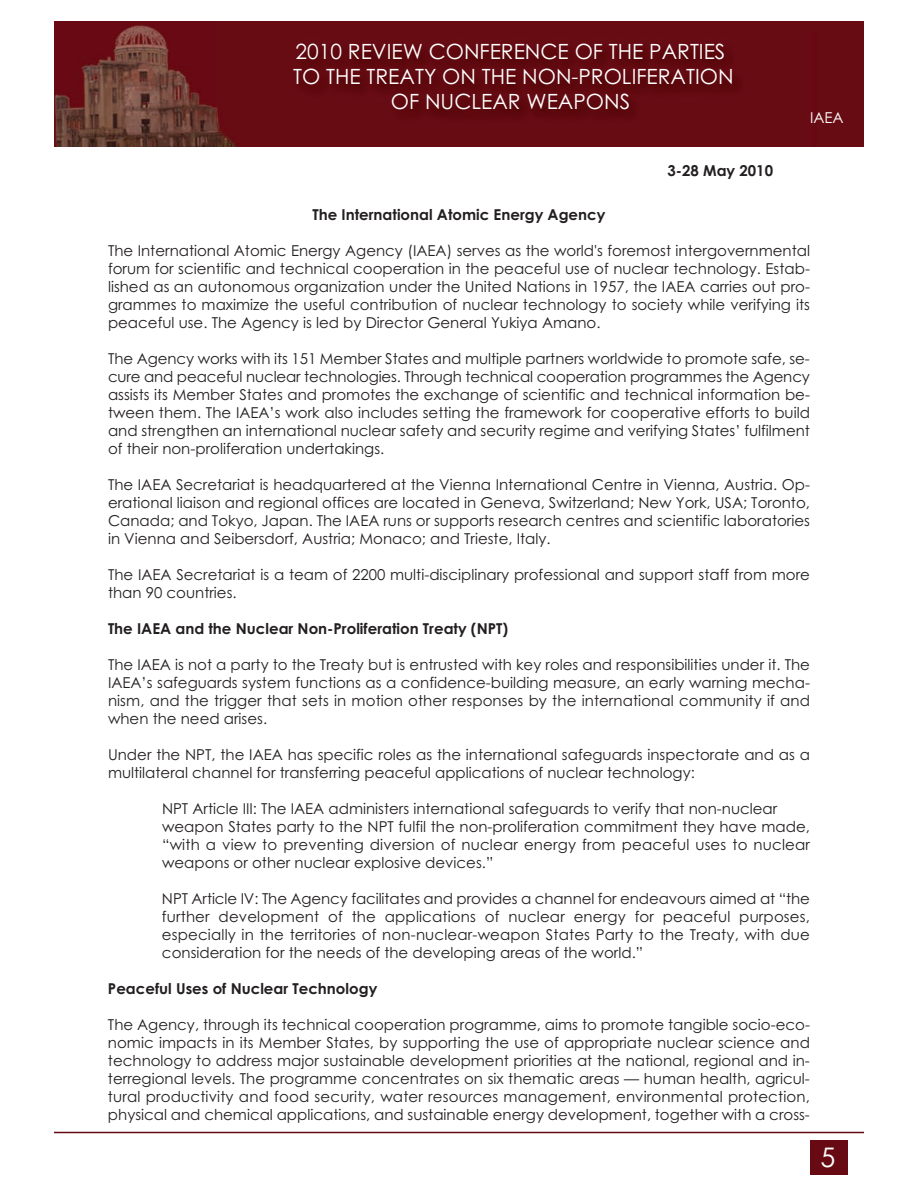
<style>
.page{position:relative;width:918px;height:1188px;background:#fff}
.page>*{position:absolute;margin:0;border:0;box-sizing:border-box;transform-origin:0 0}
.t1{font:27px "Century Gothic";color:#fff}
.t2{font:21px/25.2px "Century Gothic";color:#fff;text-align:center}
.t3{font:15px/18px "Century Gothic";color:#231f20;text-align:justify}
.t4{font:700 15px "Century Gothic";color:#231f20}
.t5{font:15px "Century Gothic";color:#fff}
</style>
<div class="page">
<img style="left:55px;top:21px;width:809px;height:125px">
<hr style="left:54px;top:1132px;width:810px;height:1px;background:#670a13">
<img style="left:218px;top:33px;width:598px;height:114px">
<div style="left:810px;top:1140px;width:37px;height:34px;background:#670a13"></div>
<h2 class="t2" style="left:293px;top:39px;width:442px">2010 REVIEW CONFERENCE OF THE PARTIES<br>TO THE TREATY ON THE NON-PROLIFERATION<br>OF NUCLEAR WEAPONS</h2>
<p class="t4" style="left:668px;top:162px;width:107px">3-28 May 2010</p>
<p class="t5" style="left:810px;top:109px;width:35px">IAEA</p>
<p class="t4" style="left:312px;top:206px;width:295px">The International Atomic Energy Agency</p>
<p class="t3" style="left:108px;top:242px;width:704px">The International Atomic Energy Agency (IAEA) serves as the world's foremost intergovernmental forum for scientific and technical cooperation in the peaceful use of nuclear technology. Estab&shy;lished as an autonomous organization under the United Nations in 1957, the IAEA carries out pro&shy;grammes to maximize the useful contribution of nuclear technology to society while verifying its peaceful use. The Agency is led by Director General Yukiya Amano.</p>
<p class="t3" style="left:108px;top:350px;width:704px">The Agency works with its 151 Member States and multiple partners worldwide to promote safe, se&shy;cure and peaceful nuclear technologies. Through technical cooperation programmes the Agency assists its Member States and promotes the exchange of scientific and technical information be&shy;tween them. The IAEA’s work also includes setting the framework for cooperative efforts to build and strengthen an international nuclear safety and security regime and verifying States’ fulfilment of their non-proliferation undertakings.</p>
<p class="t3" style="left:108px;top:476px;width:704px">The IAEA Secretariat is headquartered at the Vienna International Centre in Vienna, Austria. Op&shy;erational liaison and regional offices are located in Geneva, Switzerland; New York, USA; Toronto, Canada; and Tokyo, Japan. The IAEA runs or supports research centres and scientific laboratories in Vienna and Seibersdorf, Austria; Monaco; and Trieste, Italy.</p>
<p class="t3" style="left:108px;top:566px;width:703px">The IAEA Secretariat is a team of 2200 multi-disciplinary professional and support staff from more than 90 countries.</p>
<p class="t4" style="left:108px;top:620px;width:402px">The IAEA and the Nuclear Non-Proliferation Treaty (NPT)</p>
<p class="t3" style="left:108px;top:656px;width:704px">The IAEA is not a party to the Treaty but is entrusted with key roles and responsibilities under it. The IAEA’s safeguards system functions as a confidence-building measure, an early warning mecha&shy;nism, and the trigger that sets in motion other responses by the international community if and when the need arises.</p>
<p class="t3" style="left:108px;top:746px;width:704px">Under the NPT, the IAEA has specific roles as the international safeguards inspectorate and as a multilateral channel for transferring peaceful applications of nuclear technology:</p>
<p class="t3" style="left:162px;top:800px;width:649px;text-align:left">NPT Article III: The IAEA administers international safeguards to verify that non-nuclear weapon States party to the NPT fulfil the non-proliferation commitment they have made, “with a view to preventing diversion of nuclear energy from peaceful uses to nuclear weapons or other nuclear explosive devices.”</p>
<p class="t3" style="left:162px;top:890px;width:649px">NPT Article IV: The Agency facilitates and provides a channel for endeavours aimed at “the further development of the applications of nuclear energy for peaceful purposes, especially in the territories of non-nuclear-weapon States Party to the Treaty, with due consideration for the needs of the developing areas of the world.”</p>
<p class="t4" style="left:108px;top:980px;width:271px">Peaceful Uses of Nuclear Technology</p>
<p class="t3" style="left:108px;top:1016px;width:704px">The Agency, through its technical cooperation programme, aims to promote tangible socio-eco&shy;nomic impacts in its Member States, by supporting the use of appropriate nuclear science and technology to address major sustainable development priorities at the national, regional and in&shy;terregional levels. The programme concentrates on six thematic areas — human health, agricul&shy;tural productivity and food security, water resources management, environmental protection, physical and chemical applications, and sustainable energy development, together with a cross-</p>
<h1 class="t1" style="left:821px;top:1141px;width:16px">5</h1>
</div>
